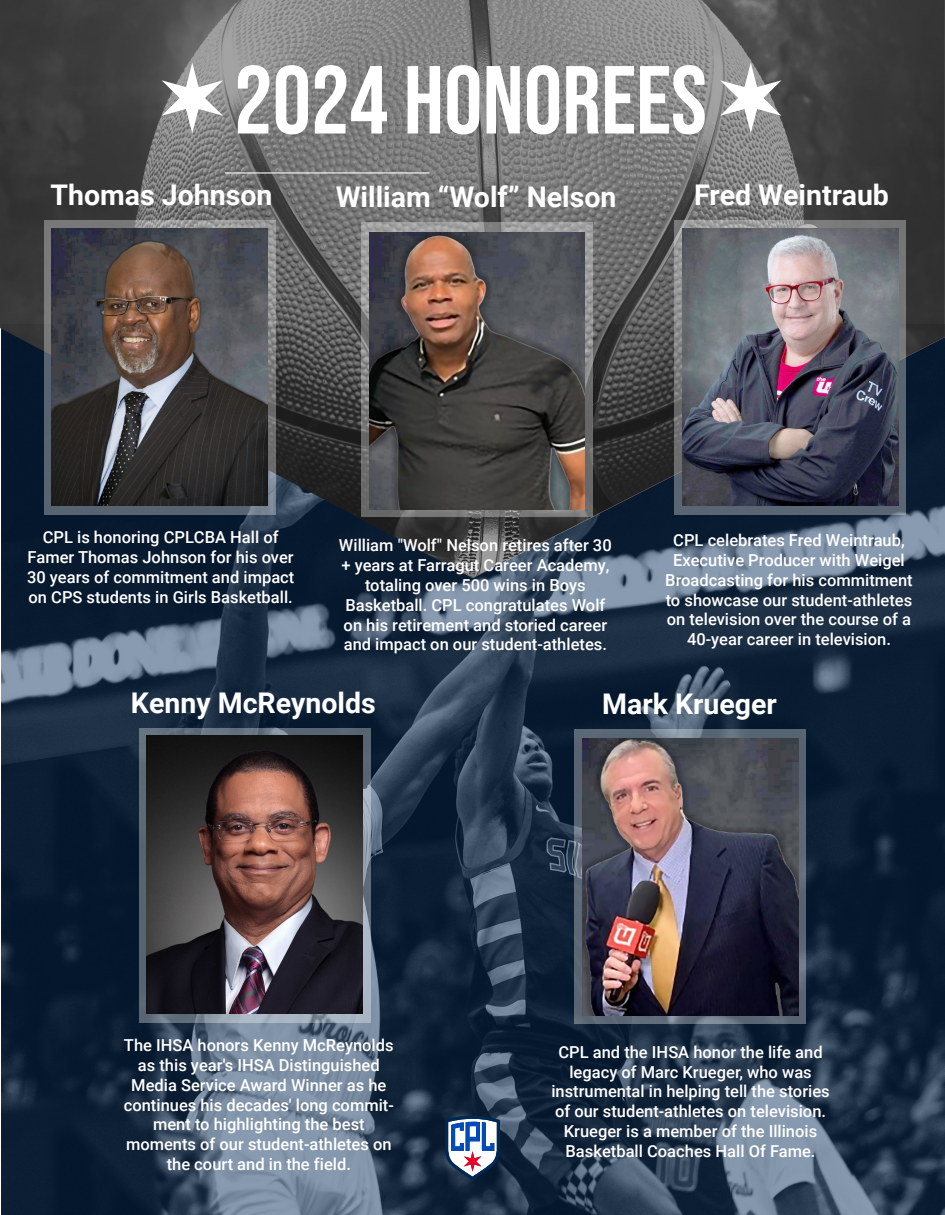
<style>
.page{position:relative;width:945px;height:1215px;background:#fff}
.page>*{position:absolute;margin:0;border:0;box-sizing:border-box;transform-origin:0 0}
.t1{font:96.3px "Bebas Neue";color:#fff}
.t2{font:700 28.5px "Roboto";color:#fff}
.t3{font:500 16.5px/19.8px "Roboto";color:#fff;text-align:center}
</style>
<div class="page">
<img style="left:1px;top:578px;width:944px;height:636px">
<img style="left:0;top:0;width:945px;height:578px">
<svg style="left:162px;top:63px;width:61px;height:70px"></svg>
<svg style="left:720px;top:63px;width:62px;height:70px"></svg>
<svg style="left:445px;top:1116px;width:55px;height:64px"></svg>
<svg style="left:139px;top:728px;width:231px;height:294px;fill:#5e6a78"></svg>
<img style="left:147px;top:736px;width:215px;height:277px">
<svg style="left:574px;top:729px;width:232px;height:295px;fill:#5a6674"></svg>
<img style="left:582px;top:739px;width:216px;height:277px">
<svg style="left:361px;top:223px;width:232px;height:294px"></svg>
<hr style="left:225px;top:172px;width:205px;height:2px;background:#fff">
<img style="left:369px;top:232px;width:216px;height:278px">
<svg style="left:674px;top:220px;width:232px;height:295px"></svg>
<img style="left:683px;top:229px;width:216px;height:277px">
<svg style="left:44px;top:220px;width:232px;height:295px"></svg>
<img style="left:52px;top:229px;width:216px;height:277px">
<h1 class="t1" style="left:234px;top:46px;width:474px">2024 HONOREEs</h1>
<h2 class="t2" style="left:50px;top:175px;width:224px">Thomas Johnson</h2>
<h2 class="t2" style="left:336px;top:177px;width:282px">William “Wolf” Nelson</h2>
<h2 class="t2" style="left:694px;top:175px;width:196px">Fred Weintraub</h2>
<p class="t3" style="left:27px;top:527px;width:269px">CPL is honoring CPLCBA Hall of Famer Thomas Johnson for his over 30 years of commitment and impact on CPS students in Girls Basketball.</p>
<p class="t3" style="left:339px;top:535px;width:274px">William "Wolf" Nelson retires after 30 + years at Farragut Career Academy, totaling over 500 wins in Boys Basketball. CPL congratulates Wolf on his retirement and storied career and impact on our student-athletes.</p>
<p class="t3" style="left:665px;top:530px;width:249px">CPL celebrates Fred Weintraub,<br>Executive Producer with Weigel<br>Broadcasting for his commitment to showcase our student-athletes on television over the course of a<br>40-year career in television.</p>
<h2 class="t2" style="left:131px;top:683px;width:246px">Kenny McReynolds</h2>
<p class="t3" style="left:124px;top:1035px;width:272px">The IHSA honors Kenny McReynolds as this year's IHSA Distinguished<br>Media Service Award Winner as he continues his decades' long commit&shy;ment to highlighting the best moments of our student-athletes on the court and in the field.</p>
<h2 class="t2" style="left:602px;top:684px;width:176px">Mark Krueger</h2>
<p class="t3" style="left:551px;top:1041px;width:280px">CPL and the IHSA honor the life and legacy of Marc Krueger, who was instrumental in helping tell the stories of our student-athletes on television.<br>Krueger is a member of the Illinois Basketball Coaches Hall Of Fame.</p>
</div>
